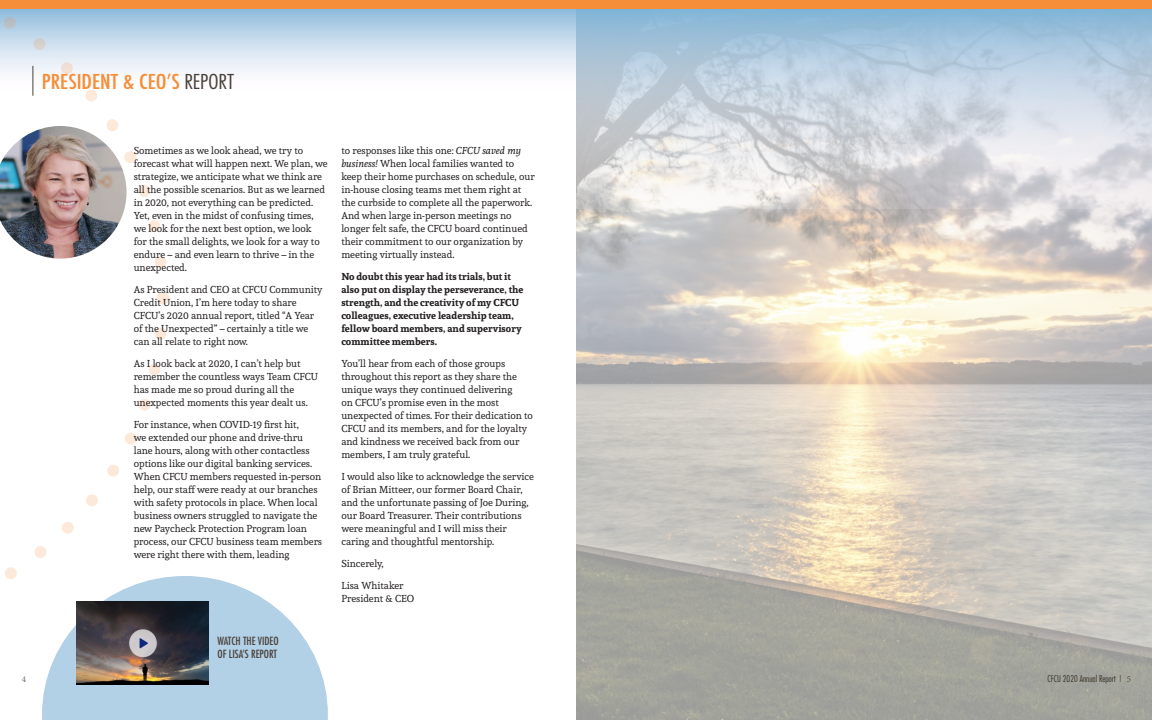
<style>
.page{position:relative;width:1152px;height:720px;background:#fff}
.page>*{position:absolute;margin:0;border:0;box-sizing:border-box;transform-origin:0 0}
.t1{font:500 condensed 20px "Futura";letter-spacing:-.005em;color:#f68d38;scale:1.13 1}
.t2{font:condensed 11px/13px "Futura";color:#494039}
.t3{font:10px/13px "Andada";color:#231f20}
.t4{font:700 10px/13px "Andada";color:#231f20}
.t5{font:300 condensed 9px "Futura";color:#494039}
.t6{font:9px "Minion Pro";color:#74665d}
.s1{font-weight:300;color:#494039}
.s2{font-style:italic}
.s3{font-family:"Minion Pro";font-weight:400;font-stretch:normal;color:#74665d}
</style>
<div class="page">
<img style="left:576px;top:209px;width:576px;height:511px">
<svg style="left:576px;top:9px;width:576px;height:200px;background:#c4d1dd"></svg>
<div style="left:576px;top:0;width:576px;height:9px;background:#f68d38"></div>
<svg style="left:169px;top:9px;width:407px;height:63px;background:#c5dbec"></svg>
<div style="left:0;top:0;width:576px;height:9px;background:#f68d38"></div>
<svg style="left:5px;top:304px;width:162px;height:275px"></svg>
<svg style="left:0;top:9px;width:169px;height:259px"></svg>
<svg style="left:162px;top:292px;width:1px;height:12px"></svg>
<img style="left:0;top:126px;width:127px;height:133px">
<hr style="left:32px;top:66px;width:1px;height:30px;background:#494039">
<svg style="left:42px;top:576px;width:286px;height:144px;fill:#b2d0e6"></svg>
<img style="left:76px;top:602px;width:133px;height:82px">
<h1 class="t1" style="left:42px;top:69px;width:172px">PRESIDENT &amp; CEO’S <span class="s1">REPORT</span></h1>
<p class="t3" style="left:134px;top:144px;width:195px">Sometimes as we look ahead, we try to forecast what will happen next. We plan, we strategize, we anticipate what we think are all the possible scenarios. But as we learned in 2020, not everything can be predicted.<br>Yet, even in the midst of confusing times, we look for the next best option, we look<br>for the small delights, we look for a way to endure – and even learn to thrive – in the unexpected.</p>
<p class="t3" style="left:134px;top:283px;width:190px">As President and CEO at CFCU Community Credit Union, I’m here today to share CFCU’s 2020 annual report, titled “A Year of the Unexpected” – certainly a title we can all relate to right now.</p>
<p class="t3" style="left:134px;top:357px;width:186px">As I look back at 2020, I can’t help but remember the countless ways Team CFCU has made me so proud during all the unexpected moments this year dealt us.</p>
<p class="t3" style="left:134px;top:418px;width:190px">For instance, when COVID-19 first hit,<br>we extended our phone and drive-thru lane hours, along with other contactless options like our digital banking services.<br>When CFCU members requested in-person help, our staff were ready at our branches with safety protocols in place. When local business owners struggled to navigate the new Paycheck Protection Program loan process, our CFCU business team members were right there with them, leading</p>
<p class="t2" style="left:217px;top:635px;width:63px">WATCH THE VIDEO<br>OF LISA’S REPORT</p>
<p class="t3" style="left:341px;top:144px;width:195px">to responses like this one: <span class="s2">CFCU saved my business!</span> When local families wanted to keep their home purchases on schedule, our in-house closing teams met them right at the curbside to complete all the paperwork.<br>And when large in-person meetings no longer felt safe, the CFCU board continued their commitment to our organization by meeting virtually instead.</p>
<p class="t4" style="left:341px;top:270px;width:184px">No doubt this year had its trials, but it also put on display the perseverance, the strength, and the creativity of my CFCU colleagues, executive leadership team, fellow board members, and supervisory committee members.</p>
<p class="t3" style="left:341px;top:357px;width:193px">You’ll hear from each of those groups throughout this report as they share the unique ways they continued delivering<br>on CFCU’s promise even in the most unexpected of times. For their dedication to CFCU and its members, and for the loyalty and kindness we received back from our members, I am truly grateful.</p>
<p class="t3" style="left:341px;top:470px;width:194px">I would also like to acknowledge the service of Brian Mitteer, our former Board Chair, and the unfortunate passing of Joe During, our Board Treasurer. Their contributions were meaningful and I will miss their caring and thoughtful mentorship.</p>
<p class="t3" style="left:341px;top:557px;width:44px">Sincerely,</p>
<p class="t3" style="left:341px;top:579px;width:74px">Lisa Whitaker<br>President &amp; CEO</p>
<p class="t6" style="left:22px;top:674px;width:6px">4</p>
<p class="t5" style="left:1047px;top:673px;width:85px">CFCU 2020 Annual Report | <span class="s3">5</span></p>
</div>
